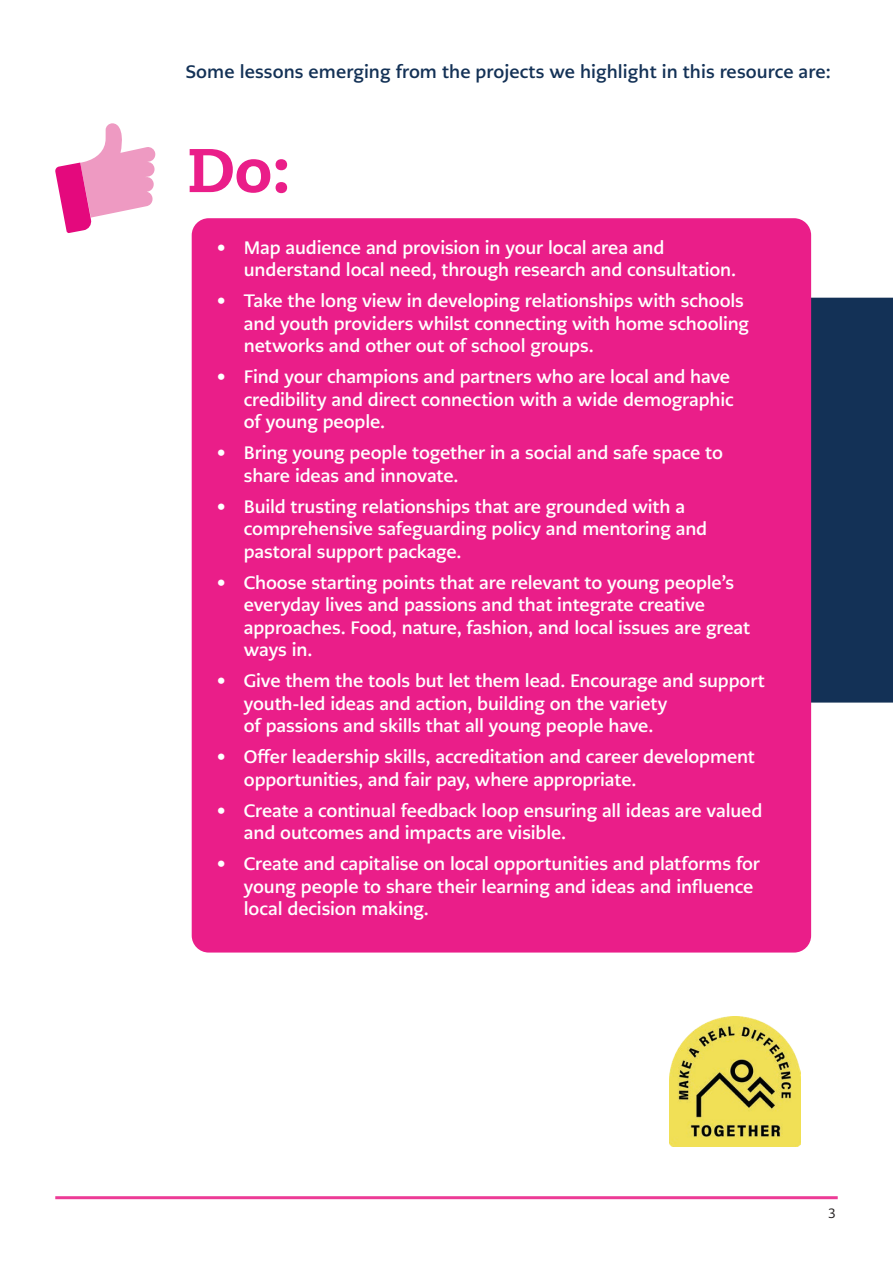
<style>
.page{position:relative;width:893px;height:1263px;background:#fff}
.page>*{position:absolute;margin:0;border:0;box-sizing:border-box;transform-origin:0 0}
.t1{font:800 61.5px "Caecilia LT Pro 85";color:#ea1e89}
.t2{font:700 18px/22.5px "PMN Caecilia Sans Text";letter-spacing:-.01em;color:#fff}
.t3{font:700 18px "PMN Caecilia Sans Text";letter-spacing:.005em;color:#133156}
.t4{font:13.5px "PMN Caecilia Sans Text";color:#231f20}
</style>
<div class="page">
<div style="left:811px;top:298px;width:82px;height:405px;background:#133156"></div>
<div style="left:192px;top:218px;width:619px;height:734px;background:#ea1e89;border-radius:17px"></div>
<svg style="left:55px;top:123px;width:101px;height:110px"></svg>
<hr style="left:55px;top:1196px;width:783px;height:3px;background:#eb258b">
<img style="left:670px;top:1016px;width:130px;height:131px">
<p class="t3" style="left:186px;top:60px;width:647px">Some lessons emerging from the projects we highlight in this resource are:</p>
<h1 class="t1" style="left:188px;top:128px;width:104px">Do:</h1>
<p class="t2" style="left:244px;top:236px;width:494px;text-indent:-27px">• Map audience and provision in your local area and understand local need, through research and consultation.</p>
<p class="t2" style="left:244px;top:290px;width:507px;text-indent:-27px">• Take the long view in developing relationships with schools and youth providers whilst connecting with home schooling networks and other out of school groups.</p>
<p class="t2" style="left:244px;top:366px;width:491px;text-indent:-27px">• Find your champions and partners who are local and have credibility and direct connection with a wide demographic of young people.</p>
<p class="t2" style="left:244px;top:442px;width:481px;text-indent:-27px">• Bring young people together in a social and safe space to share ideas and innovate.</p>
<p class="t2" style="left:244px;top:495px;width:465px;text-indent:-27px">• Build trusting relationships that are grounded with a comprehensive safeguarding policy and mentoring and pastoral support package.</p>
<p class="t2" style="left:244px;top:571px;width:508px;text-indent:-27px">• Choose starting points that are relevant to young people’s everyday lives and passions and that integrate creative approaches. Food, nature, fashion, and local issues are great ways in.</p>
<p class="t2" style="left:244px;top:669px;width:523px;text-indent:-27px">• Give them the tools but let them lead. Encourage and support youth-led ideas and action, building on the variety<br>of passions and skills that all young people have.</p>
<p class="t2" style="left:244px;top:745px;width:513px;text-indent:-27px">• Offer leadership skills, accreditation and career development opportunities, and fair pay, where appropriate.</p>
<p class="t2" style="left:244px;top:799px;width:520px;text-indent:-27px">• Create a continual feedback loop ensuring all ideas are valued and outcomes and impacts are visible.</p>
<p class="t2" style="left:244px;top:852px;width:518px;text-indent:-27px">• Create and capitalise on local opportunities and platforms for young people to share their learning and ideas and influence local decision making.</p>
<p class="t4" style="left:828px;top:1205px;width:9px">3</p>
</div>
